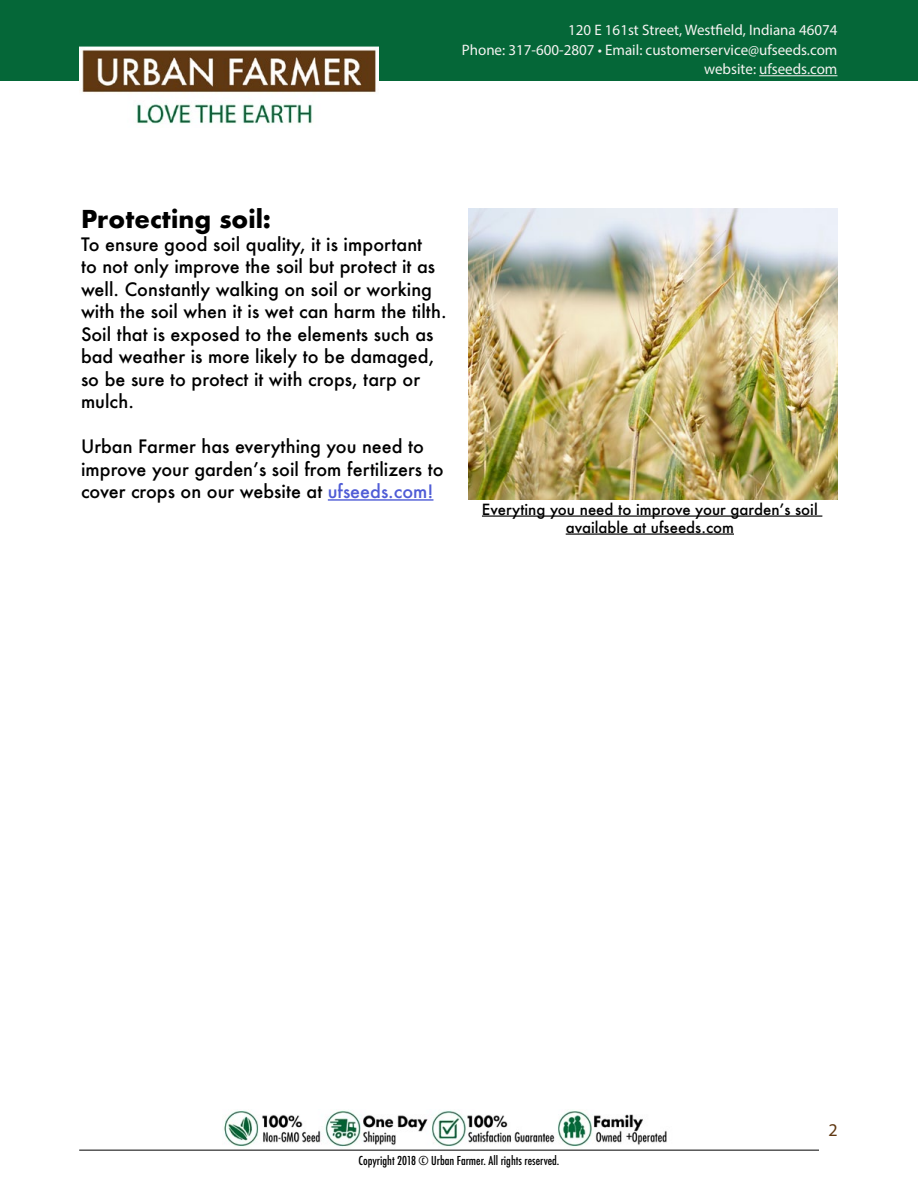
<style>
.page{position:relative;width:918px;height:1188px;background:#fff}
.page>*{position:absolute;margin:0;border:0;box-sizing:border-box;transform-origin:0 0}
.t1{font:700 24px "Futura";color:#000}
.t2{font:500 18px/22.5px "Futura";color:#000}
.t3{font:18px "Myriad Pro";color:#603812}
.t4{font:15.15px/19.5px "Myriad Pro";color:#f5f3f1;text-align:right}
.t5{font:500 15px/18px "Futura";color:#000;text-align:center}
.t6{font:500 condensed 12px "Futura";color:#000}
.s1{color:#4f5cd6}
</style>
<div class="page">
<hr style="left:79px;top:1150px;width:740px;height:1px;background:#000">
<div style="left:0;top:0;width:918px;height:81px;background:#056738"></div>
<img style="left:469px;top:208px;width:369px;height:292px">
<hr style="left:482px;top:515px;width:340px;height:2px;background:#000">
<hr style="left:566px;top:533px;width:168px;height:2px;background:#000">
<hr style="left:759px;top:75px;width:78px;height:1px;background:#f5f3f1">
<hr style="left:328px;top:499px;width:105px;height:2px;background:#4f5cd6">
<img style="left:223px;top:1110px;width:444px;height:37px">
<img style="left:79px;top:47px;width:299px;height:77px">
<p class="t4" style="left:462px;top:20px;width:377px">120 E 161st Street, Westfield, Indiana 46074<br>Phone: 317-600-2807 • Email: customerservice@ufseeds.com website: ufseeds.com</p>
<h1 class="t1" style="left:81px;top:202px;width:192px">Protecting soil:</h1>
<p class="t2" style="left:81px;top:233px;width:367px">To ensure good soil quality, it is important<br>to not only improve the soil but protect it as well. Constantly walking on soil or working with the soil when it is wet can harm the tilth.<br>Soil that is exposed to the elements such as bad weather is more likely to be damaged, so be sure to protect it with crops, tarp or mulch.</p>
<p class="t2" style="left:81px;top:435px;width:364px">Urban Farmer has everything you need to improve your garden’s soil from fertilizers to cover crops on our website at <span class="s1">ufseeds.com!</span></p>
<p class="t5" style="left:482px;top:500px;width:337px">Everyting you need to improve your garden’s soil available at ufseeds.com</p>
<p class="t3" style="left:828px;top:1119px;width:11px">2</p>
<p class="t6" style="left:359px;top:1153px;width:202px">Copyright 2018 © Urban Farmer. All rights reserved.</p>
</div>
